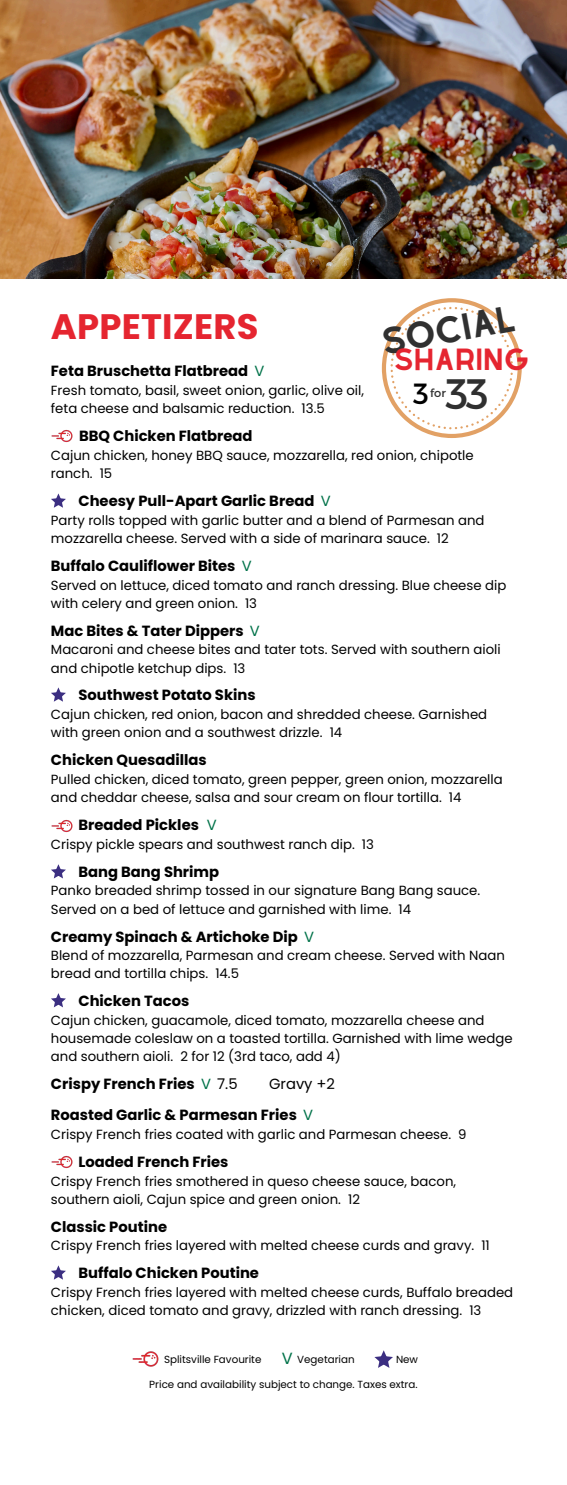
<style>
.page{position:relative;width:567px;height:1485px;background:#fff}
.page>*{position:absolute;margin:0;border:0;box-sizing:border-box;transform-origin:0 0}
.t1{font:42.6px "Montserrat";color:#303030}
.t2{font:700 35.4px "Poppins";letter-spacing:.005em;color:#e52530}
.t3{font:32.7px "Alyssum Sans";color:#303030}
.t4{font:29.25px "Montserrat";color:#000}
.t5{font:26.85px "Alyssum Sans";color:#e52530}
.t6{font:16.2px "Poppins";color:#017249}
.t7{font:700 14.7px "Poppins";color:#000}
.t8{font:14.7px "Poppins";color:#000}
.t9{font:13.2px/18.1px "Poppins";color:#000}
.t10{font:11.4px "Montserrat";color:#303030}
.t11{font:10.35px "Poppins";color:#000}
.s1{font-weight:400;color:#017249}
.s2{font-weight:400}
</style>
<div class="page">
<img style="left:0;top:0;width:567px;height:279px">
<svg style="left:382px;top:298px;width:140px;height:140px"></svg>
<img style="left:51px;top:429px;width:22px;height:14px">
<img style="left:51px;top:819px;width:22px;height:14px">
<svg style="left:51px;top:493px;width:15px;height:15px"></svg>
<svg style="left:51px;top:864px;width:15px;height:14px"></svg>
<svg style="left:51px;top:993px;width:15px;height:14px"></svg>
<img style="left:51px;top:1155px;width:22px;height:14px">
<img style="left:132px;top:1351px;width:27px;height:16px">
<svg style="left:374px;top:1350px;width:19px;height:18px"></svg>
<svg style="left:51px;top:687px;width:15px;height:15px"></svg>
<svg style="left:51px;top:1265px;width:15px;height:15px"></svg>
<h4 class="t3" style="left:378px;top:322px;width:137px;rotate:-10deg">SOCIAL</h4>
<p class="t2" style="left:51px;top:302px;width:209px">APPETIZERS</p>
<h4 class="t5" style="left:393px;top:343px;width:138px">SHARING</h4>
<h4 class="t4" style="left:413px;top:374px;width:17px">3</h4>
<h4 class="t10" style="left:430px;top:386px;width:17px">for</h4>
<h4 class="t1" style="left:446px;top:366px;width:45px">33</h4>
<h2 class="t7" style="left:51px;top:361px;width:215px">Feta Bruschetta Flatbread <span class="s1">V</span></h2>
<h2 class="t9" style="left:51px;top:381px;width:315px">Fresh tomato, basil, sweet onion, garlic, olive oil, feta cheese and balsamic reduction. 13.5</h2>
<p class="t7" style="left:79px;top:426px;width:175px">BBQ Chicken Flatbread</p>
<p class="t9" style="left:51px;top:446px;width:424px">Cajun chicken, honey BBQ sauce, mozzarella, red onion, chipotle ranch. 15</p>
<p class="t7" style="left:78px;top:491px;width:254px">Cheesy Pull-Apart Garlic Bread <span class="s1">V</span></p>
<p class="t9" style="left:51px;top:511px;width:435px">Party rolls topped with garlic butter and a blend of Parmesan and mozzarella cheese. Served with a side of marinara sauce. 12</p>
<p class="t7" style="left:51px;top:555px;width:202px">Buffalo Cauliflower Bites <span class="s1">V</span></p>
<p class="t9" style="left:51px;top:576px;width:457px">Served on lettuce, diced tomato and ranch dressing. Blue cheese dip with celery and green onion. 13</p>
<h6 class="t7" style="left:51px;top:620px;width:210px">Mac Bites &amp; Tater Dippers <span class="s1">V</span></h6>
<h6 class="t9" style="left:51px;top:641px;width:451px">Macaroni and cheese bites and tater tots. Served with southern aioli and chipotle ketchup dips. 13</h6>
<h3 class="t7" style="left:78px;top:685px;width:179px">Southwest Potato Skins</h3>
<h3 class="t9" style="left:51px;top:705px;width:438px">Cajun chicken, red onion, bacon and shredded cheese. Garnished with green onion and a southwest drizzle. 14</h3>
<h1 class="t7" style="left:51px;top:750px;width:157px">Chicken Quesadillas</h1>
<h1 class="t9" style="left:51px;top:770px;width:453px">Pulled chicken, diced tomato, green pepper, green onion, mozzarella and cheddar cheese, salsa and sour cream on flour tortilla. 14</h1>
<h5 class="t7" style="left:78px;top:815px;width:140px">Breaded Pickles <span class="s1">V</span></h5>
<h5 class="t9" style="left:51px;top:835px;width:325px">Crispy pickle spears and southwest ranch dip. 13</h5>
<h4 class="t7" style="left:78px;top:861px;width:142px">Bang Bang Shrimp</h4>
<h4 class="t9" style="left:51px;top:882px;width:431px">Panko breaded shrimp tossed in our signature Bang Bang sauce.<br>Served on a bed of lettuce and garnished with lime. 14</h4>
<h5 class="t7" style="left:51px;top:926px;width:265px">Creamy Spinach &amp; Artichoke Dip <span class="s1">V</span></h5>
<h5 class="t9" style="left:51px;top:947px;width:455px">Blend of mozzarella, Parmesan and cream cheese. Served with Naan bread and tortilla chips. 14.5</h5>
<h5 class="t7" style="left:78px;top:991px;width:112px">Chicken Tacos</h5>
<h5 class="t9" style="left:51px;top:1011px;width:463px">Cajun chicken, guacamole, diced tomato, mozzarella cheese and housemade coleslaw on a toasted tortilla. Garnished with lime wedge and southern aioli. 2 for 12 (3rd taco, add 4)</h5>
<h4 class="t7" style="left:51px;top:1074px;width:188px">Crispy French Fries <span class="s1">V</span> <span class="s2">7.5</span></h4>
<h4 class="t8" style="left:269px;top:1074px;width:67px">Gravy +2</h4>
<h4 class="t7" style="left:51px;top:1105px;width:264px">Roasted Garlic &amp; Parmesan Fries <span class="s1">V</span></h4>
<h4 class="t9" style="left:51px;top:1125px;width:417px">Crispy French fries coated with garlic and Parmesan cheese. 9</h4>
<h4 class="t7" style="left:78px;top:1152px;width:151px">Loaded French Fries</h4>
<h4 class="t9" style="left:51px;top:1172px;width:407px">Crispy French fries smothered in queso cheese sauce, bacon, southern aioli, Cajun spice and green onion. 12</h4>
<h4 class="t7" style="left:51px;top:1216px;width:118px">Classic Poutine</h4>
<h4 class="t9" style="left:51px;top:1237px;width:440px">Crispy French fries layered with melted cheese curds and gravy. 11</h4>
<h5 class="t7" style="left:78px;top:1263px;width:182px">Buffalo Chicken Poutine</h5>
<h5 class="t9" style="left:51px;top:1283px;width:464px">Crispy French fries layered with melted cheese curds, Buffalo breaded chicken, diced tomato and gravy, drizzled with ranch dressing. 13</h5>
<p class="t11" style="left:164px;top:1352px;width:99px">Splitsville Favourite</p>
<p class="t6" style="left:282px;top:1347px;width:12px">V</p>
<p class="t11" style="left:297px;top:1352px;width:59px">Vegetarian</p>
<p class="t11" style="left:396px;top:1352px;width:24px">New</p>
<p class="t11" style="left:149px;top:1377px;width:270px">Price and availability subject to change. Taxes extra.</p>
</div>
